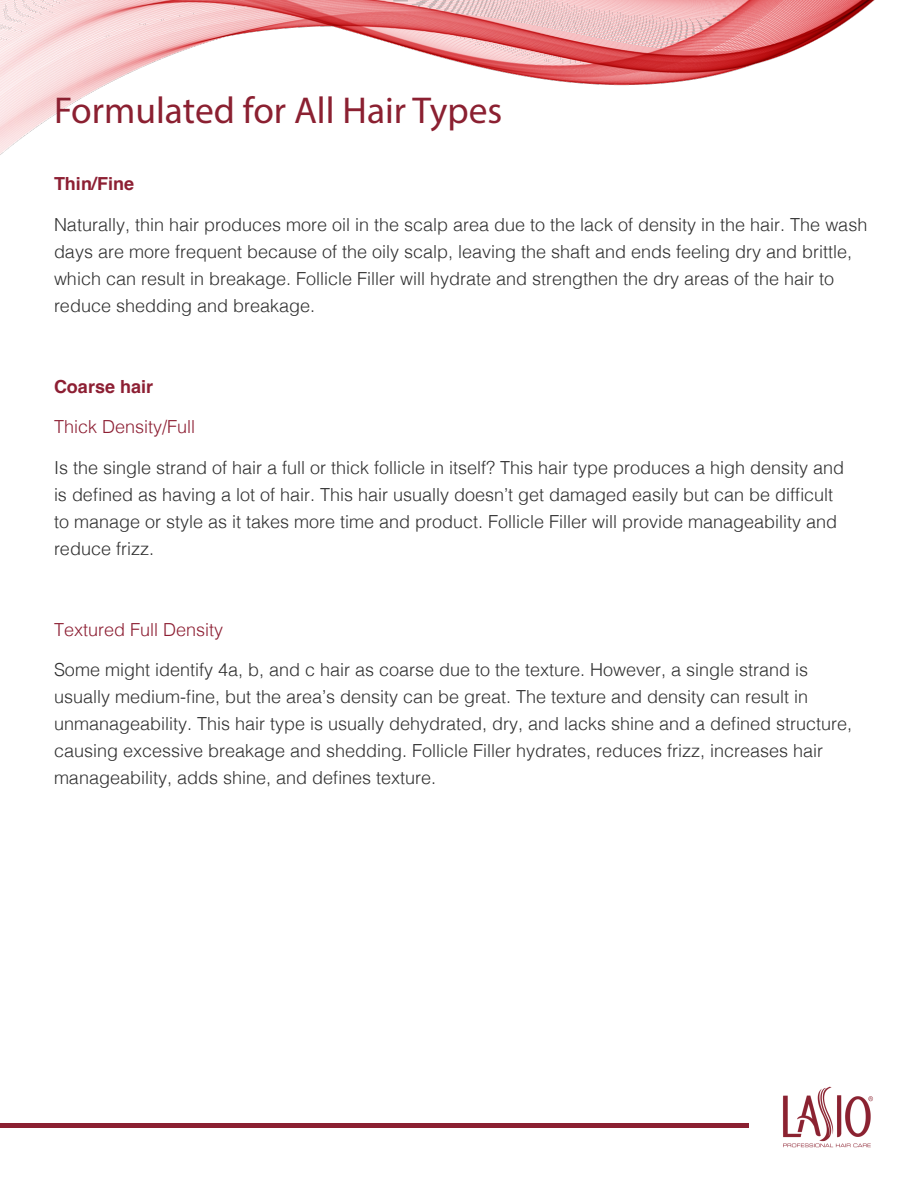
<style>
.page{position:relative;width:918px;height:1188px;background:#fff}
.page>*{position:absolute;margin:0;border:0;box-sizing:border-box;transform-origin:0 0}
.t1{font:37.5px "Myriad Pro";color:#8b2031}
.t2{font:300 18px/27px "Helvetica";color:#303030}
.t3{font:300 18px "Helvetica";color:#8d1f33}
.t4{font:700 18px "Helvetica";color:#8d1f33}
</style>
<div class="page">
<hr style="left:0;top:1123px;width:749px;height:4px;background:#8b2031">
<img style="left:0;top:0;width:875px;height:155px">
<img style="left:782px;top:1086px;width:91px;height:62px">
<p class="t1" style="left:54px;top:87px;width:450px">Formulated for All Hair Types</p>
<p class="t4" style="left:54px;top:173px;width:82px">Thin/Fine</p>
<p class="t2" style="left:54px;top:209px;width:815px">Naturally, thin hair produces more oil in the scalp area due to the lack of density in the hair. The wash days are more frequent because of the oily scalp, leaving the shaft and ends feeling dry and brittle, which can result in breakage. Follicle Filler will hydrate and strengthen the dry areas of the hair to reduce shedding and breakage.</p>
<p class="t4" style="left:54px;top:375px;width:101px">Coarse hair</p>
<p class="t3" style="left:54px;top:411px;width:143px">Thick Density/Full</p>
<p class="t2" style="left:54px;top:452px;width:792px">Is the single strand of hair a full or thick follicle in itself? This hair type produces a high density and is defined as having a lot of hair. This hair usually doesn’t get damaged easily but can be difficult to manage or style as it takes more time and product. Follicle Filler will provide manageability and reduce frizz.</p>
<p class="t3" style="left:54px;top:614px;width:171px">Textured Full Density</p>
<p class="t2" style="left:54px;top:655px;width:800px">Some might identify 4a, b, and c hair as coarse due to the texture. However, a single strand is usually medium-fine, but the area’s density can be great. The texture and density can result in unmanageability. This hair type is usually dehydrated, dry, and lacks shine and a defined structure, causing excessive breakage and shedding. Follicle Filler hydrates, reduces frizz, increases hair manageability, adds shine, and defines texture.</p>
</div>
